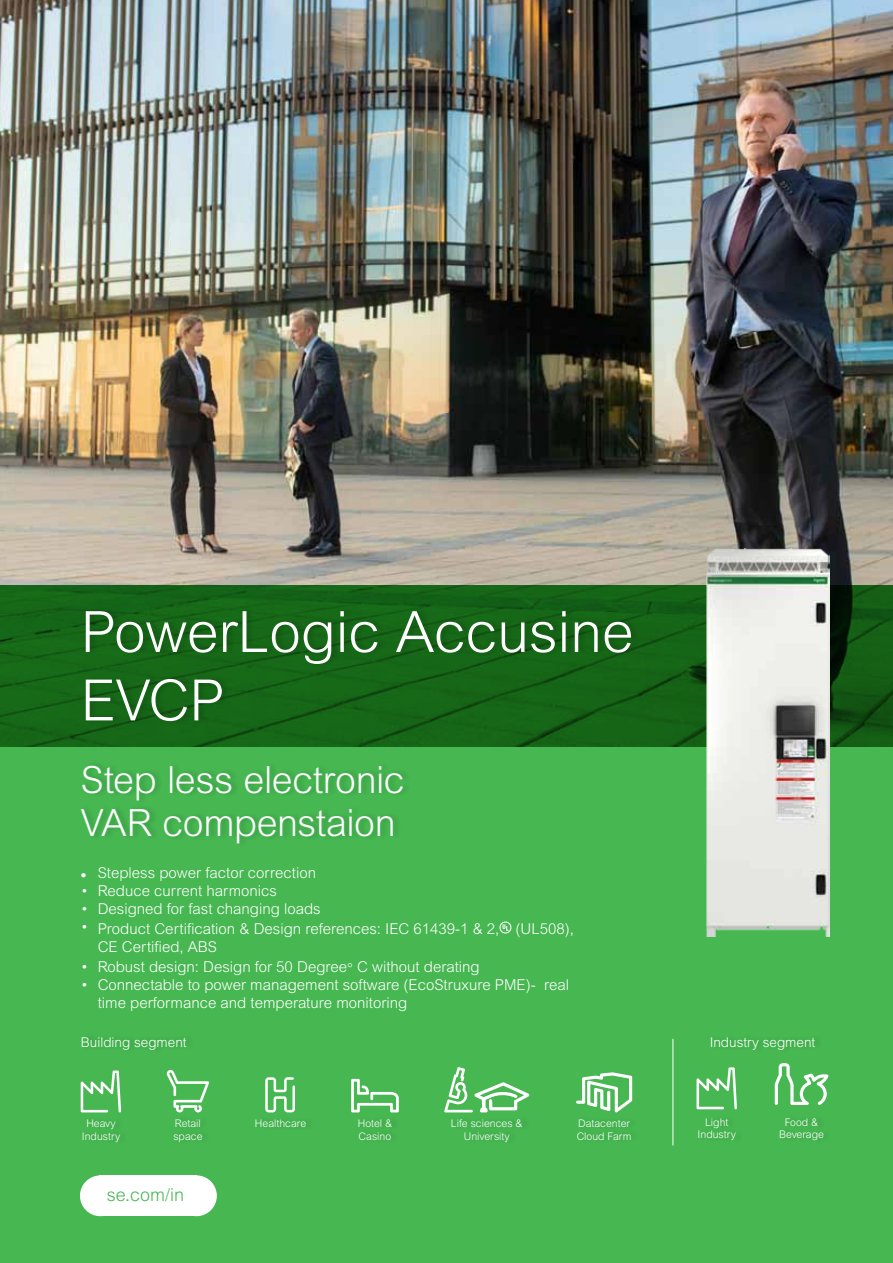
<style>
.page{position:relative;width:893px;height:1263px;background:#fff}
.page>*{position:absolute;margin:0;border:0;box-sizing:border-box;transform-origin:0 0}
.t1{font:300 57px/68.4px "Arial MT Std";color:#fff}
.t2{font:300 37.5px/43.3px "Arial MT Std";letter-spacing:-.01em;color:#fff}
.t3{font:300 18px "Arial MT Std";color:#46b751}
.t4{font:300 15px/18px "Arial MT Std";color:#fff}
.t5{font:300 13.5px "Arial MT Std";color:#fff}
.t6{font:300 10.5px/12.6px "Arial MT Std";color:#fff;text-align:center}
.s1{font-family:"Arial Rounded MT Std"}
</style>
<div class="page">
<div style="left:0;top:736px;width:893px;height:527px;background:#46b751"></div>
<img style="left:0;top:0;width:893px;height:585px">
<svg style="left:499px;top:921px;width:12px;height:12px"></svg>
<svg style="left:0;top:585px;width:893px;height:161px;fill:#156417"></svg>
<svg style="left:81px;top:1070px;width:40px;height:42px"></svg>
<hr style="left:673px;top:1039px;width:1px;height:106px;background:#fff">
<svg style="left:265px;top:1077px;width:30px;height:35px"></svg>
<svg style="left:696px;top:1067px;width:41px;height:42px"></svg>
<svg style="left:775px;top:1063px;width:53px;height:42px"></svg>
<svg style="left:351px;top:1079px;width:48px;height:33px"></svg>
<svg style="left:576px;top:1072px;width:56px;height:40px"></svg>
<svg style="left:444px;top:1067px;width:85px;height:45px"></svg>
<svg style="left:167px;top:1070px;width:42px;height:42px"></svg>
<div style="left:80px;top:1175px;width:41px;height:41px;background:#fff;border-radius:50%"></div>
<div style="left:99px;top:1175px;width:97px;height:41px;background:#fff"></div>
<div style="left:176px;top:1175px;width:41px;height:41px;background:#fff;border-radius:50%"></div>
<div style="left:86px;top:607px;width:554px;height:118px;background:#000;opacity:.15"></div>
<img style="left:706px;top:549px;width:123px;height:387px">
<h1 class="t1" style="left:81px;top:598px;width:554px">PowerLogic Accusine<br>EVCP</h1>
<h2 class="t2" style="left:81px;top:758px;width:325px">Step less electronic<br>VAR compenstaion</h2>
<p class="t4" style="left:81px;top:864px;width:237px">● Stepless power factor correction</p>
<p class="t4" style="left:81px;top:882px;width:198px">• Reduce current harmonics</p>
<p class="t4" style="left:81px;top:900px;width:241px">• Designed for fast changing loads</p>
<p class="t4" style="left:98px;top:919px;width:478px;text-indent:-17px">• Product Certification &amp; Design references: IEC 61439-1 &amp; 2, (UL508),<br>CE Certified, ABS</p>
<p class="t4" style="left:81px;top:958px;width:400px">• Robust design: Design for 50 Degree<span class="s1">°</span> C without derating</p>
<p class="t4" style="left:98px;top:976px;width:473px;text-indent:-17px">• Connectable to power management software (EcoStruxure PME)- real time performance and temperature monitoring</p>
<p class="t5" style="left:81px;top:1034px;width:107px">Building segment</p>
<p class="t5" style="left:710px;top:1034px;width:107px">Industry segment</p>
<p class="t6" style="left:82px;top:1117px;width:40px">Heavy<br>Industry</p>
<p class="t6" style="left:255px;top:1117px;width:53px">Healthcare</p>
<p class="t6" style="left:698px;top:1116px;width:40px">Light<br>Industry</p>
<p class="t6" style="left:779px;top:1116px;width:46px">Food &amp;<br>Beverage</p>
<p class="t6" style="left:358px;top:1117px;width:36px;text-align:left">Hotel &amp;<br>Casino</p>
<p class="t6" style="left:577px;top:1117px;width:56px;text-align:left">Datacenter<br>Cloud Farm</p>
<p class="t6" style="left:451px;top:1117px;width:73px">Life sciences &amp;<br>University</p>
<p class="t6" style="left:173px;top:1117px;width:31px;text-align:left">Retail space</p>
<p class="t3" style="left:107px;top:1185px;width:79px">se.com/in</p>
</div>
